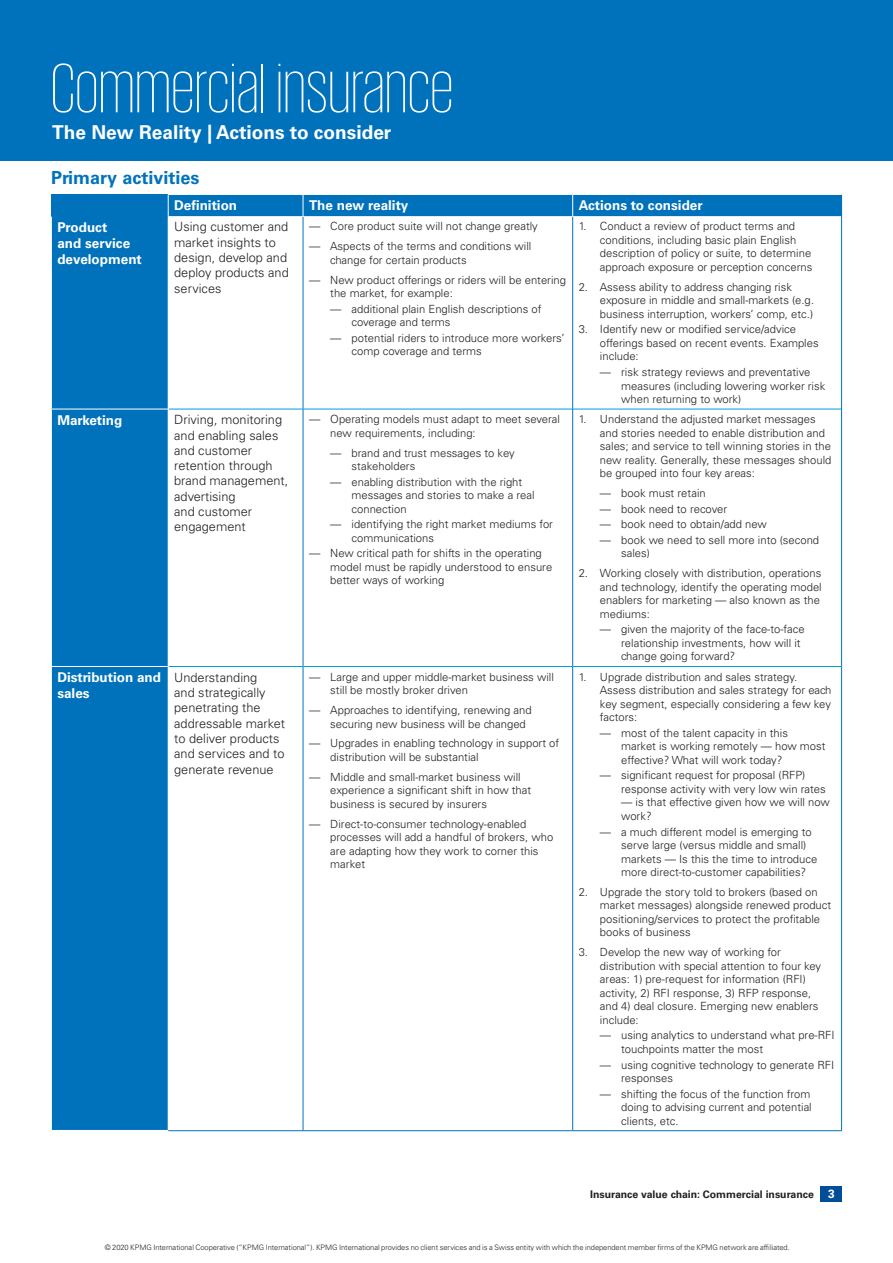
<style>
.page{position:relative;width:893px;height:1263px;background:#fff}
.page>*{position:absolute;margin:0;border:0;box-sizing:border-box;transform-origin:0 0}
.t1{font:200 71.55px "KPMG";letter-spacing:.01em;color:#fff}
.t2{font:700 19.05px "Univers LT Std";color:#fff}
.t3{font:700 18px "Univers LT Std";color:#0072bc}
.t4{font:700 13.5px/16.2px "Univers LT Std";color:#fff}
.t5{font:300 12.75px/15.3px "Univers LT Std";color:#231f20}
.t6{font:300 11.25px/13.5px "Univers LT Std";color:#231f20}
.t7{font:700 10.5px "Univers LT Std";color:#231f20}
.t8{font:300 7.5px "Univers LT Std";letter-spacing:-.005em;color:#231f20}
.s1{font-size:12px;color:#fff}
</style>
<div class="page">
<div style="left:821px;top:1186px;width:21px;height:15px;background:#014d97"></div>
<div style="left:0;top:0;width:893px;height:160px;background:#0072bc"></div>
<div style="left:51px;top:194px;width:117px;height:23px;background:#0072bc"></div>
<div style="left:168px;top:194px;width:135px;height:23px;background:#0072bc"></div>
<div style="left:303px;top:194px;width:270px;height:23px;background:#0072bc"></div>
<div style="left:573px;top:194px;width:269px;height:23px;background:#0072bc"></div>
<div style="left:51px;top:217px;width:117px;height:192px;background:#0072bc"></div>
<div style="left:51px;top:409px;width:117px;height:257px;background:#0072bc"></div>
<div style="left:51px;top:666px;width:117px;height:465px;background:#0072bc"></div>
<hr style="left:51px;top:1130px;width:117px;height:1px;background:#fff">
<hr style="left:168px;top:194px;width:135px;height:1px;background:#fff">
<svg style="left:168px;top:195px;width:1px;height:21px"></svg>
<hr style="left:303px;top:194px;width:270px;height:1px;background:#fff">
<svg style="left:303px;top:195px;width:1px;height:21px"></svg>
<hr style="left:573px;top:194px;width:269px;height:1px;background:#fff">
<svg style="left:572px;top:195px;width:1px;height:21px"></svg>
<hr style="left:168px;top:216px;width:135px;height:1px;background:#fff">
<hr style="left:303px;top:216px;width:270px;height:1px;background:#fff">
<hr style="left:573px;top:216px;width:268px;height:1px;background:#fff">
<hr style="left:169px;top:409px;width:134px;height:1px;background:#009cdc">
<hr style="left:303px;top:409px;width:269px;height:1px;background:#009cdc">
<hr style="left:573px;top:409px;width:268px;height:1px;background:#009cdc">
<hr style="left:169px;top:666px;width:134px;height:1px;background:#009cdc">
<hr style="left:303px;top:666px;width:269px;height:1px;background:#009cdc">
<hr style="left:573px;top:666px;width:268px;height:1px;background:#009cdc">
<hr style="left:51px;top:217px;width:1px;height:192px;background:#fff">
<hr style="left:51px;top:409px;width:118px;height:1px;background:#fff">
<hr style="left:51px;top:409px;width:1px;height:257px;background:#fff">
<hr style="left:51px;top:666px;width:118px;height:1px;background:#fff">
<hr style="left:51px;top:667px;width:1px;height:463px;background:#fff">
<hr style="left:303px;top:217px;width:1px;height:192px;background:#0072bc">
<hr style="left:572px;top:217px;width:1px;height:192px;background:#0072bc">
<hr style="left:841px;top:217px;width:1px;height:192px;background:#0072bc">
<hr style="left:303px;top:409px;width:1px;height:257px;background:#0072bc">
<hr style="left:572px;top:409px;width:1px;height:257px;background:#0072bc">
<hr style="left:841px;top:409px;width:1px;height:257px;background:#0072bc">
<hr style="left:303px;top:666px;width:1px;height:464px;background:#0072bc">
<hr style="left:572px;top:666px;width:1px;height:464px;background:#0072bc">
<hr style="left:841px;top:666px;width:1px;height:464px;background:#0072bc">
<hr style="left:168px;top:1130px;width:135px;height:1px;background:#0072bc">
<hr style="left:303px;top:1130px;width:270px;height:1px;background:#0072bc">
<hr style="left:573px;top:1130px;width:269px;height:1px;background:#0072bc">
<h1 class="t1" style="left:51px;top:54px;width:404px">Commercial insurance</h1>
<h2 class="t2" style="left:52px;top:121px;width:341px">The New Reality | Actions to consider</h2>
<h3 class="t3" style="left:51px;top:167px;width:150px">Primary activities</h3>
<p class="t4" style="left:174px;top:197px;width:65px">Definition</p>
<p class="t4" style="left:309px;top:197px;width:101px">The new reality</p>
<p class="t4" style="left:579px;top:197px;width:125px">Actions to consider</p>
<p class="t4" style="left:57px;top:219px;width:86px">Product<br>and service development</p>
<p class="t5" style="left:174px;top:219px;width:116px">Using customer and market insights to design, develop and deploy products and services</p>
<p class="t6" style="left:309px;top:220px;width:230px">— Core product suite will not change greatly</p>
<p class="t6" style="left:600px;top:220px;width:214px;text-indent:-21px">1. Conduct a review of product terms and conditions, including basic plain English description of policy or suite, to determine approach exposure or perception concerns</p>
<p class="t6" style="left:600px;top:280px;width:216px;text-indent:-21px">2. Assess ability to address changing risk exposure in middle and small-markets (e.g. business interruption, workers’ comp, etc.)</p>
<p class="t6" style="left:600px;top:323px;width:220px;text-indent:-21px">3. Identify new or modified service/advice offerings based on recent events. Examples include:</p>
<p class="t6" style="left:621px;top:365px;width:206px;text-indent:-21px">— risk strategy reviews and preventative measures (including lowering worker risk when returning to work)</p>
<p class="t6" style="left:330px;top:240px;width:203px;text-indent:-21px">— Aspects of the terms and conditions will change for certain products</p>
<p class="t6" style="left:330px;top:273px;width:237px;text-indent:-21px">— New product offerings or riders will be entering the market, for example:</p>
<p class="t6" style="left:352px;top:302px;width:192px;text-indent:-21px">— additional plain English descriptions of coverage and terms</p>
<p class="t6" style="left:352px;top:331px;width:214px;text-indent:-21px">— potential riders to introduce more workers’ comp coverage and terms</p>
<p class="t4" style="left:57px;top:412px;width:67px">Marketing</p>
<p class="t5" style="left:174px;top:412px;width:116px">Driving, monitoring and enabling sales and customer retention through brand management, advertising<br>and customer engagement</p>
<p class="t6" style="left:309px;top:412px;width:13px">—</p>
<p class="t6" style="left:309px;top:547px;width:13px">—</p>
<p class="t6" style="left:330px;top:412px;width:231px">Operating models must adapt to meet several new requirements, including:</p>
<p class="t6" style="left:352px;top:446px;width:165px;text-indent:-21px">— brand and trust messages to key stakeholders</p>
<p class="t6" style="left:352px;top:475px;width:184px;text-indent:-21px">— enabling distribution with the right messages and stories to make a real connection</p>
<p class="t6" style="left:352px;top:518px;width:203px;text-indent:-21px">— identifying the right market mediums for communications</p>
<p class="t6" style="left:330px;top:547px;width:223px">New critical path for shifts in the operating model must be rapidly understood to ensure better ways of working</p>
<p class="t4" style="left:57px;top:669px;width:105px">Distribution and sales</p>
<p class="t5" style="left:174px;top:669px;width:112px">Understanding<br>and strategically penetrating the addressable market to deliver products and services and to generate revenue</p>
<p class="t6" style="left:309px;top:670px;width:13px">—</p>
<p class="t6" style="left:309px;top:703px;width:13px">—</p>
<p class="t6" style="left:309px;top:737px;width:13px">—</p>
<p class="t6" style="left:309px;top:770px;width:13px">—</p>
<p class="t6" style="left:309px;top:817px;width:13px">—</p>
<p class="t6" style="left:330px;top:670px;width:225px">Large and upper middle-market business will still be mostly broker driven</p>
<p class="t6" style="left:330px;top:703px;width:203px">Approaches to identifying, renewing and securing new business will be changed</p>
<p class="t6" style="left:330px;top:737px;width:230px">Upgrades in enabling technology in support of distribution will be substantial</p>
<p class="t6" style="left:330px;top:770px;width:202px">Middle and small-market business will experience a significant shift in how that business is secured by insurers</p>
<p class="t6" style="left:330px;top:817px;width:224px">Direct-to-consumer technology-enabled processes will add a handful of brokers, who are adapting how they work to corner this market</p>
<p class="t6" style="left:579px;top:412px;width:9px">1.</p>
<p class="t6" style="left:579px;top:567px;width:11px">2.</p>
<p class="t6" style="left:600px;top:412px;width:233px">Understand the adjusted market messages and stories needed to enable distribution and sales; and service to tell winning stories in the new reality. Generally, these messages should be grouped into four key areas:</p>
<p class="t6" style="left:600px;top:486px;width:107px">— book must retain</p>
<p class="t6" style="left:600px;top:502px;width:129px">— book need to recover</p>
<p class="t6" style="left:600px;top:518px;width:168px">— book need to obtain/add new</p>
<p class="t6" style="left:621px;top:533px;width:199px;text-indent:-21px">— book we need to sell more into (second sales)</p>
<p class="t6" style="left:600px;top:567px;width:223px">Working closely with distribution, operations and technology, identify the operating model enablers for marketing — also known as the mediums:</p>
<p class="t6" style="left:621px;top:623px;width:185px;text-indent:-21px">— given the majority of the face-to-face relationship investments, how will it change going forward?</p>
<p class="t6" style="left:600px;top:670px;width:233px;text-indent:-21px">1. Upgrade distribution and sales strategy.<br>Assess distribution and sales strategy for each key segment, especially considering a few key factors:</p>
<p class="t6" style="left:621px;top:726px;width:206px;text-indent:-21px">— most of the talent capacity in this<br>market is working remotely — how most effective? What will work today?</p>
<p class="t6" style="left:621px;top:769px;width:206px;text-indent:-21px">— significant request for proposal (RFP) response activity with very low win rates</p>
<p class="t6" style="left:621px;top:796px;width:210px">— is that effective given how we will now work?</p>
<p class="t6" style="left:621px;top:825px;width:198px;text-indent:-21px">— a much different model is emerging to serve large (versus middle and small) markets — Is this the time to introduce more direct-to-customer capabilities?</p>
<p class="t6" style="left:600px;top:885px;width:233px;text-indent:-21px">2. Upgrade the story told to brokers (based on market messages) alongside renewed product positioning/services to protect the profitable books of business</p>
<p class="t6" style="left:600px;top:945px;width:223px;text-indent:-21px">3. Develop the new way of working for distribution with special attention to four key areas: 1) pre-request for information (RFI) activity, 2) RFI response, 3) RFP response, and 4) deal closure. Emerging new enablers include:</p>
<p class="t6" style="left:621px;top:1029px;width:215px;text-indent:-21px">— using analytics to understand what pre-RFI touchpoints matter the most</p>
<p class="t6" style="left:621px;top:1058px;width:215px;text-indent:-21px">— using cognitive technology to generate RFI responses</p>
<p class="t6" style="left:621px;top:1087px;width:192px;text-align:justify;text-indent:-21px">— shifting the focus of the function from doing to advising current and potential clients, etc.</p>
<p class="t7" style="left:590px;top:1188px;width:246px">Insurance value chain: Commercial insurance <span class="s1">3</span></p>
<p class="t8" style="left:105px;top:1242px;width:687px">© 2020 KPMG International Cooperative (“KPMG International”). KPMG International provides no client services and is a Swiss entity with which the independent member firms of the KPMG network are affiliated.</p>
</div>
